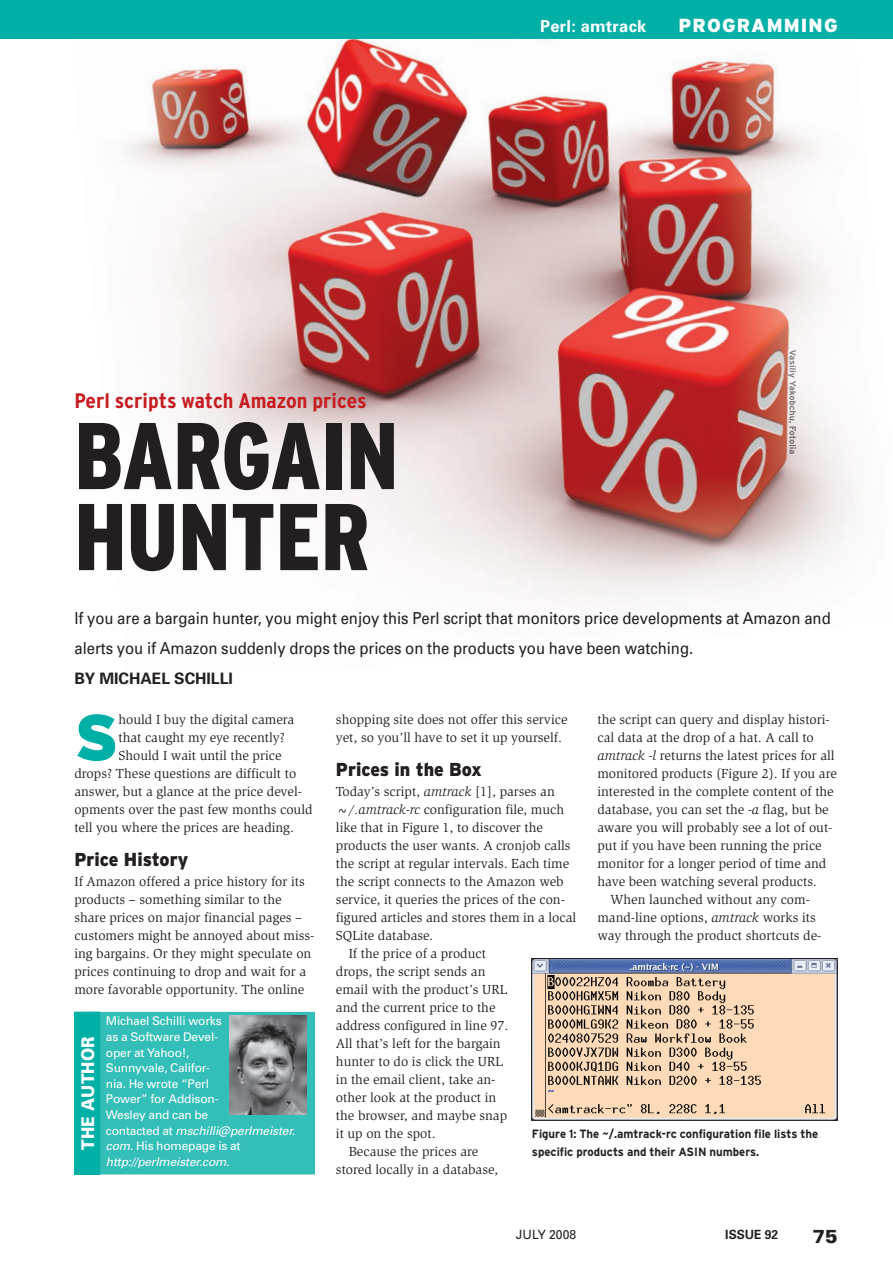
<style>
.page{position:relative;width:893px;height:1263px;background:#fff}
.page>*{position:absolute;margin:0;border:0;box-sizing:border-box;transform-origin:0 0}
.t1{font:900 condensed 94.5px/81px "Interstate";color:#231f20;scale:.95 1}
.t2{font:900 64.95px "Interstate";color:#00afa5}
.t3{font:700 condensed 21px "Interstate";color:#c61c22;scale:1.1 1}
.t4{font:900 18.9px "Interstate";letter-spacing:.06em;color:#fff}
.t5{font:900 18.9px "Univers";color:#231f20}
.t6{font:900 18.75px "Interstate";color:#231f20;scale:.95 1}
.t7{font:900 17.55px "Univers";letter-spacing:.01em;color:#fff;scale:.9 1}
.t8{font:16.5px/30px "Univers";color:#231f20;scale:.9 1}
.t9{font:700 16.5px "Univers";letter-spacing:.015em;color:#fff}
.t10{font:700 15.75px "Univers";color:#231f20}
.t11{font:13.5px/18px "Slimbach";color:#231f20}
.t12{font:12.75px "Univers";color:#231f20;scale:.95 1}
.t13{font:700 12.75px "Univers";color:#231f20;scale:.95 1}
.t14{font:12px/15.6px "Univers";letter-spacing:-.015em;color:#fff}
.t15{font:700 12px/18px "Interstate";color:#231f20;scale:.95 1}
.s1{font-style:italic}
</style>
<div class="page">
<img style="left:70px;top:38px;width:823px;height:560px">
<img style="left:533px;top:960px;width:302px;height:158px">
<div style="left:531px;top:958px;width:306px;height:162px;border:1px solid #231f20"></div>
<div style="left:85px;top:1012px;width:229px;height:162px;background:#33beb7"></div>
<div style="left:85px;top:1012px;width:230px;height:162px;border:1px solid #33beb7"></div>
<div style="left:75px;top:1012px;width:25px;height:162px;background:#00afa5"></div>
<div style="left:74px;top:1012px;width:26px;height:162px;border:1px solid #00afa5"></div>
<img style="left:229px;top:1016px;width:77px;height:98px">
<img style="left:788px;top:350px;width:8px;height:104px">
<div style="left:0;top:0;width:893px;height:38px;background:#00afa5"></div>
<h3 class="t3" style="left:74px;top:389px;width:267px">Perl scripts watch Amazon prices</h3>
<h1 class="t1" style="left:74px;top:415px;width:343px">BARGAIN<br>HUNTER</h1>
<p class="t9" style="left:540px;top:16px;width:108px">Perl: amtrack</p>
<h3 class="t4" style="left:678px;top:15px;width:161px">PrograMMIng</h3>
<p class="t8" style="left:74px;top:603px;width:842px">If you are a bargain hunter, you might enjoy this Perl script that monitors price developments at Amazon and alerts you if Amazon suddenly drops the prices on the products you have been watching.</p>
<p class="t10" style="left:74px;top:668px;width:160px">BY MICHAEL SCHILLI</p>
<h2 class="t2" style="left:74px;top:700px;width:46px">S</h2>
<p class="t11" style="left:118px;top:711px;width:177px">hould I buy the digital camera</p>
<p class="t11" style="left:118px;top:729px;width:168px">that caught my eye recently?</p>
<p class="t11" style="left:118px;top:747px;width:165px">Should I wait until the price</p>
<p class="t11" style="left:74px;top:765px;width:223px">drops? These questions are difficult to</p>
<p class="t11" style="left:74px;top:783px;width:229px">answer, but a glance at the price devel-</p>
<p class="t11" style="left:74px;top:801px;width:240px">opments over the past few months could</p>
<p class="t11" style="left:74px;top:819px;width:221px">tell you where the prices are heading.</p>
<h3 class="t6" style="left:74px;top:849px;width:121px">Price History</h3>
<p class="t11" style="left:74px;top:873px;width:242px">If Amazon offered a price history for its products – something similar to the share prices on major financial pages – customers might be annoyed about miss&shy;ing bargains. Or they might speculate on prices continuing to drop and wait for a more favorable opportunity. The online</p>
<p class="t7" style="left:77px;top:1150px;width:127px;rotate:-90deg">THE AUTHOR</p>
<p class="t14" style="left:106px;top:1013px;width:191px">Michael Schilli works<br>as a Software Devel-<br>oper at yahoo!,<br>Sunnyvale, Cali for -<br>nia. He wrote “Perl<br>Power” for Addison-<br>Wesley and can be<br>contacted at <span class="s1">mschilli@ perlmeister. com</span>. His homepage is at<br><span class="s1">http:// perlmeister. com</span>.</p>
<p class="t11" style="left:336px;top:711px;width:233px">shopping site does not offer this service yet, so you’ll have to set it up yourself.</p>
<h3 class="t6" style="left:336px;top:759px;width:155px">Prices in the Box</h3>
<p class="t11" style="left:336px;top:783px;width:220px">Today’s script, <span class="s1">amtrack</span> [1], parses an</p>
<p class="t11" style="left:336px;top:801px;width:230px"><span class="s1">~/.amtrack‑rc</span> configuration file, much</p>
<p class="t11" style="left:336px;top:819px;width:209px">like that in Figure 1, to discover the</p>
<p class="t11" style="left:336px;top:837px;width:236px">products the user wants. A cronjob calls</p>
<p class="t11" style="left:336px;top:855px;width:235px">the script at regular intervals. Each time</p>
<p class="t11" style="left:336px;top:873px;width:229px">the script connects to the Amazon web</p>
<p class="t11" style="left:336px;top:891px;width:231px">service, it queries the prices of the con-</p>
<p class="t11" style="left:336px;top:909px;width:242px">figured articles and stores them in a local</p>
<p class="t11" style="left:336px;top:927px;width:99px">SQLite database.</p>
<p class="t11" style="left:349px;top:945px;width:139px">If the price of a product</p>
<p class="t11" style="left:336px;top:963px;width:151px">drops, the script sends an</p>
<p class="t11" style="left:336px;top:981px;width:173px">email with the product’s URL</p>
<p class="t11" style="left:336px;top:999px;width:161px">and the current price to the</p>
<p class="t11" style="left:336px;top:1017px;width:174px">address configured in line 97.</p>
<p class="t11" style="left:336px;top:1035px;width:166px">All that’s left for the bargain</p>
<p class="t11" style="left:336px;top:1053px;width:169px">hunter to do is click the URL</p>
<p class="t11" style="left:336px;top:1071px;width:161px">in the email client, take an-</p>
<p class="t11" style="left:336px;top:1089px;width:162px">other look at the product in</p>
<p class="t11" style="left:336px;top:1107px;width:173px">the browser, and maybe snap</p>
<p class="t11" style="left:336px;top:1125px;width:101px">it up on the spot.</p>
<p class="t11" style="left:349px;top:1143px;width:131px">Because the prices are</p>
<p class="t11" style="left:336px;top:1161px;width:164px">stored locally in a database,</p>
<p class="t11" style="left:597px;top:711px;width:234px">the script can query and display histori-</p>
<p class="t11" style="left:597px;top:729px;width:218px">cal data at the drop of a hat. A call to</p>
<p class="t11" style="left:597px;top:747px;width:239px"><span class="s1">amtrack ‑l</span> returns the latest prices for all</p>
<p class="t11" style="left:597px;top:765px;width:241px">monitored products (Figure 2). If you are</p>
<p class="t11" style="left:597px;top:783px;width:238px">interested in the complete content of the</p>
<p class="t11" style="left:597px;top:801px;width:233px">database, you can set the <span class="s1">‑a</span> flag, but be</p>
<p class="t11" style="left:597px;top:819px;width:237px">aware you will probably see a lot of out-</p>
<p class="t11" style="left:597px;top:837px;width:226px">put if you have been running the price</p>
<p class="t11" style="left:597px;top:855px;width:230px">monitor for a longer period of time and</p>
<p class="t11" style="left:597px;top:873px;width:221px">have been watching several products.</p>
<p class="t11" style="left:610px;top:891px;width:201px">When launched without any com-</p>
<p class="t11" style="left:597px;top:909px;width:220px">mand-line options, <span class="s1">amtrack</span> works its</p>
<p class="t11" style="left:597px;top:927px;width:226px">way through the product shortcuts de-</p>
<p class="t15" style="left:532px;top:1125px;width:303px">Figure 1: The ~/ .amtrack‑rc configuration file lists the specific products and their ASIN numbers.</p>
<p class="t12" style="left:516px;top:1226px;width:65px">July 2008</p>
<p class="t13" style="left:725px;top:1226px;width:57px">ISSUE 92</p>
<h3 class="t5" style="left:812px;top:1225px;width:27px">75</h3>
</div>
